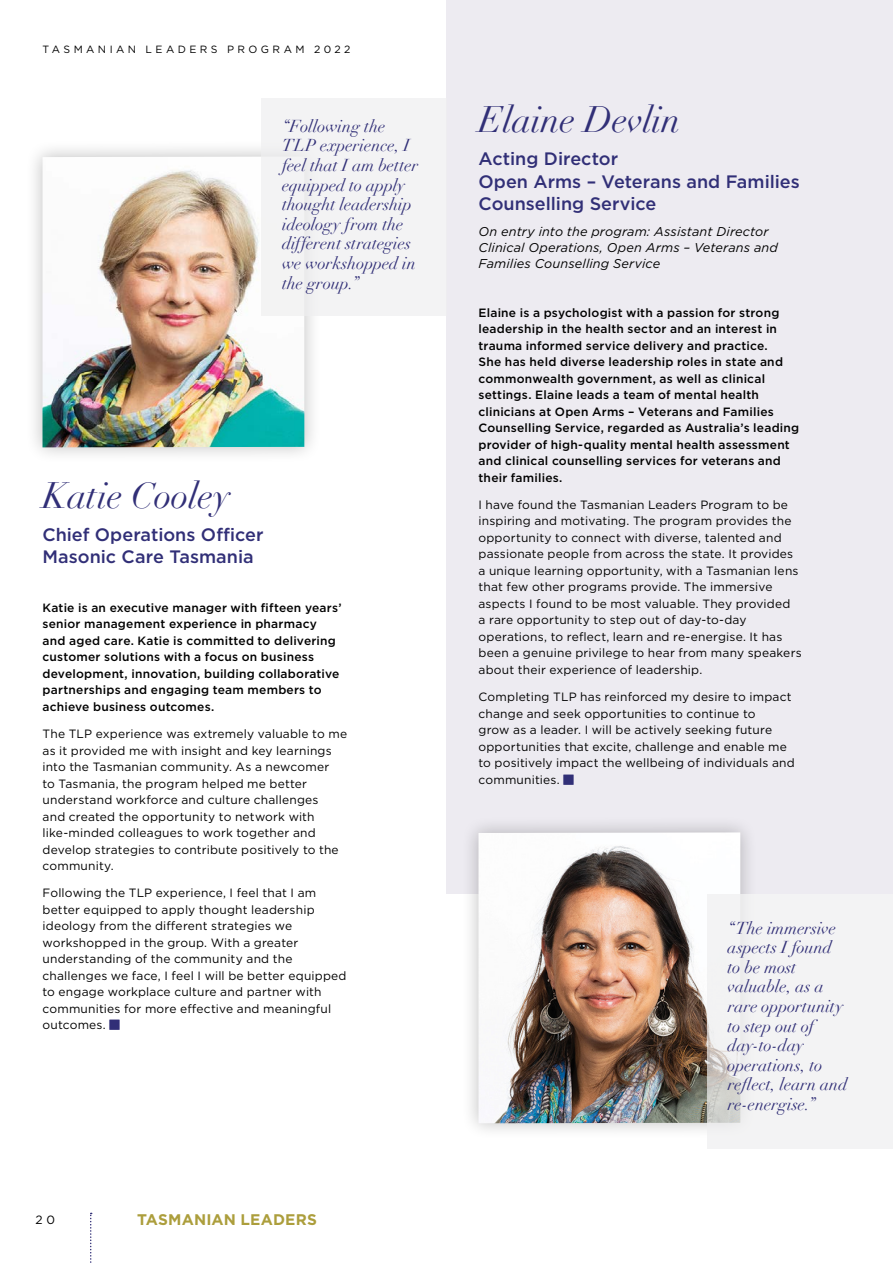
<style>
.page{position:relative;width:893px;height:1263px;background:#fff}
.page>*{position:absolute;margin:0;border:0;box-sizing:border-box;transform-origin:0 0}
.Graduate_name{font:italic 36px "Didot";letter-spacing:-.01em;color:#312f77}
.Graduate_name-2{font:500 18px/22.5px "Gotham";color:#312f77}
.Graduate_name-3{font:italic 16.8px/19.6px "Didot";letter-spacing:-.005em;color:#312f77}
.t1{font:700 15.45px "Gotham";letter-spacing:.01em;color:#ac9e3c}
.Graduate_name-4{font:italic 12.75px/15.8px "Gotham";letter-spacing:.01em;color:#000}
.MAIN_YB{font:12px/16.5px "Gotham";letter-spacing:.015em;color:#000}
.INTRO{font:500 12px/16.5px "Gotham";letter-spacing:.015em;color:#000}
.Graduate_name-5{font:10.5px "Gotham";letter-spacing:.325em;color:#000}
</style>
<div class="page">
<div style="left:446px;top:0;width:447px;height:893px;background:#edebf1"></div>
<div style="left:461px;top:815px;width:296px;height:325px;background:#000;opacity:.25"></div>
<img style="left:478px;top:832px;width:262px;height:291px">
<div style="left:25px;top:140px;width:296px;height:325px;background:#000;opacity:.25"></div>
<img style="left:43px;top:157px;width:261px;height:290px">
<div style="left:707px;top:894px;width:186px;height:254px;background:#efeff0"></div>
<div style="left:261px;top:98px;width:185px;height:218px;background:#efeff0"></div>
<svg style="left:90px;top:1213px;width:2px;height:50px"></svg>
<p class="Graduate_name-5" style="left:43px;top:43px;width:310px">TASMANIAN LEADERS PROGRAM 2022</p>
<p class="Graduate_name-3" style="left:282px;top:116px;width:138px">“Following the<br>TLP experience, I feel that I am better equipped to apply thought leadership ideology from the different strategies we workshopped in the group.”</p>
<p class="Graduate_name" style="left:43px;top:473px;width:189px">Katie Cooley</p>
<p class="Graduate_name-2" style="left:43px;top:523px;width:222px">Chief Operations Officer<br>Masonic Care Tasmania</p>
<p class="INTRO" style="left:43px;top:599px;width:301px">Katie is an executive manager with fifteen years’ senior management experience in pharmacy and aged care. Katie is committed to delivering customer solutions with a focus on business development, innovation, building collaborative partnerships and engaging team members to achieve business outcomes.</p>
<p class="MAIN_YB" style="left:43px;top:725px;width:306px">The TLP experience was extremely valuable to me as it provided me with insight and key learnings into the Tasmanian community. As a newcomer<br>to Tasmania, the program helped me better understand workforce and culture challenges<br>and created the opportunity to network with like-minded colleagues to work together and develop strategies to contribute positively to the community.</p>
<p class="MAIN_YB" style="left:43px;top:884px;width:306px">Following the TLP experience, I feel that I am better equipped to apply thought leadership ideology from the different strategies we workshopped in the group. With a greater understanding of the community and the challenges we face, I feel I will be better equipped to engage workplace culture and partner with communities for more effective and meaningful outcomes.</p>
<p class="MAIN_YB" style="left:36px;top:1211px;width:21px">2 0</p>
<p class="t1" style="left:137px;top:1209px;width:181px">TASMANIAN LEADERS</p>
<p class="Graduate_name" style="left:478px;top:97px;width:204px">Elaine Devlin</p>
<p class="Graduate_name-2" style="left:478px;top:147px;width:323px">Acting Director<br>Open Arms – Veterans and Families<br>Counselling Service</p>
<p class="Graduate_name-4" style="left:478px;top:224px;width:301px">On entry into the program: Assistant Director<br>Clinical Operations, Open Arms – Veterans and<br>Families Counselling Service</p>
<p class="INTRO" style="left:478px;top:304px;width:322px">Elaine is a psychologist with a passion for strong leadership in the health sector and an interest in trauma informed service delivery and practice.<br>She has held diverse leadership roles in state and commonwealth government, as well as clinical settings. Elaine leads a team of mental health clinicians at Open Arms – Veterans and Families Counselling Service, regarded as Australia’s leading provider of high-quality mental health assessment and clinical counselling services for veterans and their families.</p>
<p class="MAIN_YB" style="left:478px;top:496px;width:325px">I have found the Tasmanian Leaders Program to be inspiring and motivating. The program provides the opportunity to connect with diverse, talented and passionate people from across the state. It provides a unique learning opportunity, with a Tasmanian lens that few other programs provide. The immersive aspects I found to be most valuable. They provided<br>a rare opportunity to step out of day-to-day operations, to reflect, learn and re-energise. It has been a genuine privilege to hear from many speakers about their experience of leadership.</p>
<p class="MAIN_YB" style="left:478px;top:688px;width:318px">Completing TLP has reinforced my desire to impact change and seek opportunities to continue to<br>grow as a leader. I will be actively seeking future opportunities that excite, challenge and enable me to positively impact the wellbeing of individuals and communities.</p>
<p class="Graduate_name-3" style="left:728px;top:918px;width:121px">“The immersive aspects I found to be most valuable, as a rare opportunity to step out of day-to-day operations, to reflect, learn and re-energise.”</p>
</div>
